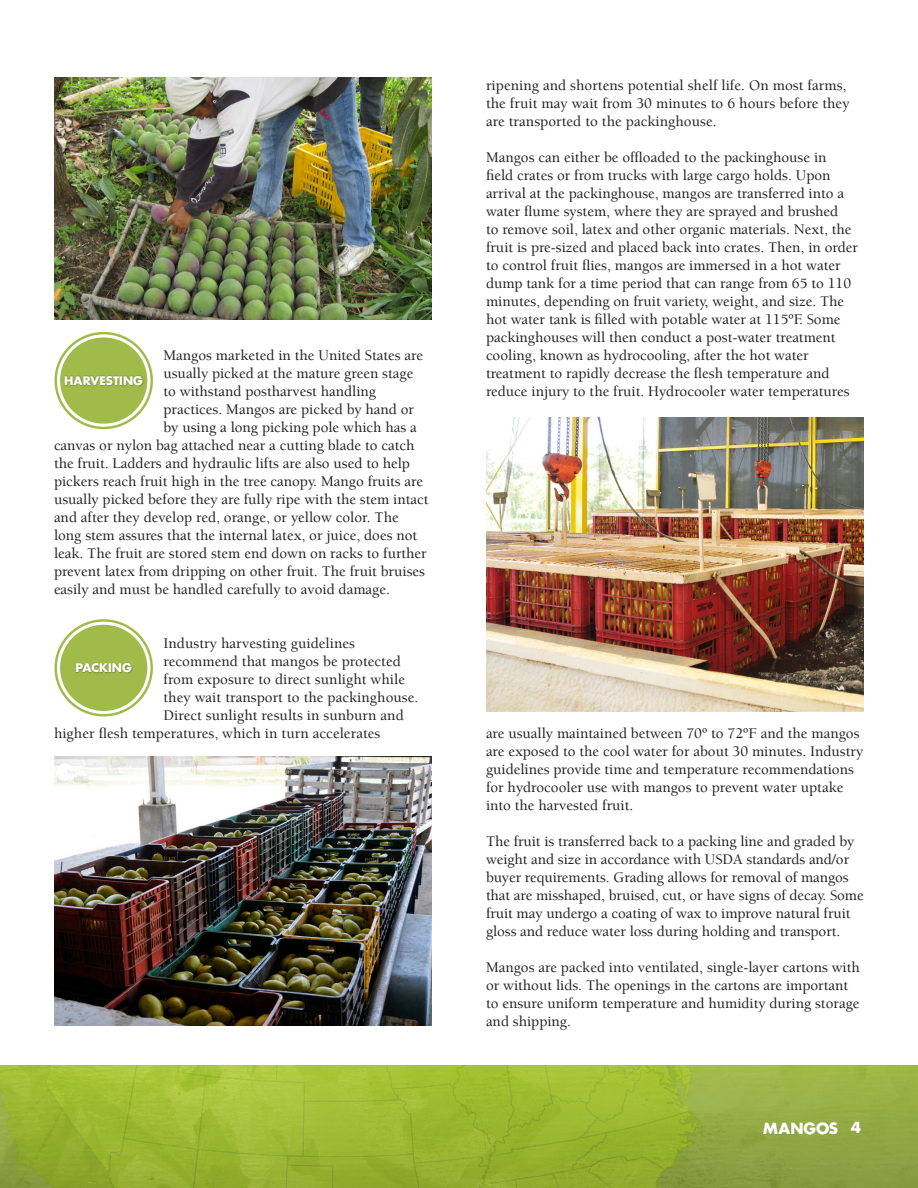
<style>
.page{position:relative;width:918px;height:1188px;background:#fff}
.page>*{position:absolute;margin:0;border:0;box-sizing:border-box;transform-origin:0 0}
.Body_Copy{font:500 15px/18px "Berkeley UC Davis";color:#231f20}
.t1{font:700 15px "Futura UC Davis";color:#fff}
.t2{font:700 11.55px "Futura UC Davis";color:#fff}
</style>
<div class="page">
<img style="left:54px;top:78px;width:378px;height:242px">
<div style="left:60px;top:337px;width:87px;height:87px;background:#a0bb4a;border-radius:50%"></div>
<div style="left:54px;top:332px;width:99px;height:97px;border:2px solid #a0bb4a;border-radius:50%"></div>
<img style="left:64px;top:375px;width:80px;height:12px">
<div style="left:60px;top:625px;width:87px;height:86px;background:#a0bb4a;border-radius:50%"></div>
<div style="left:54px;top:619px;width:99px;height:98px;border:2px solid #a0bb4a;border-radius:50%"></div>
<img style="left:75px;top:663px;width:58px;height:11px">
<img style="left:54px;top:756px;width:378px;height:270px">
<img style="left:704px;top:1066px;width:214px;height:122px">
<svg style="left:0;top:1066px;width:704px;height:122px;background:#9bb633"></svg>
<img style="left:486px;top:418px;width:378px;height:293px">
<p class="Body_Copy" style="left:163px;top:346px;width:261px">Mangos marketed in the United States are</p>
<p class="Body_Copy" style="left:163px;top:364px;width:251px">usually picked at the mature green stage</p>
<p class="Body_Copy" style="left:163px;top:382px;width:214px">to withstand postharvest handling</p>
<p class="Body_Copy" style="left:163px;top:400px;width:252px">practices. Mangos are picked by hand or</p>
<p class="Body_Copy" style="left:163px;top:418px;width:255px">by using a long picking pole which has a</p>
<p class="Body_Copy" style="left:54px;top:436px;width:362px">canvas or nylon bag attached near a cutting blade to catch</p>
<p class="Body_Copy" style="left:54px;top:454px;width:358px">the fruit. Ladders and hydraulic lifts are also used to help</p>
<p class="Body_Copy" style="left:54px;top:472px;width:371px">pickers reach fruit high in the tree canopy. Mango fruits are</p>
<p class="Body_Copy" style="left:54px;top:490px;width:376px">usually picked before they are fully ripe with the stem intact</p>
<p class="Body_Copy" style="left:54px;top:508px;width:346px">and after they develop red, orange, or yellow color. The</p>
<p class="Body_Copy" style="left:54px;top:526px;width:365px">long stem assures that the internal latex, or juice, does not</p>
<p class="Body_Copy" style="left:54px;top:544px;width:374px">leak. The fruit are stored stem end down on racks to further</p>
<p class="Body_Copy" style="left:54px;top:562px;width:373px">prevent latex from dripping on other fruit. The fruit bruises</p>
<p class="Body_Copy" style="left:54px;top:580px;width:337px">easily and must be handled carefully to avoid damage.</p>
<p class="t2" style="left:64px;top:373px;width:80px">HARVESTING</p>
<p class="Body_Copy" style="left:163px;top:634px;width:193px">Industry harvesting guidelines</p>
<p class="Body_Copy" style="left:163px;top:652px;width:239px">recommend that mangos be protected</p>
<p class="Body_Copy" style="left:163px;top:670px;width:243px">from exposure to direct sunlight while</p>
<p class="Body_Copy" style="left:163px;top:688px;width:256px">they wait transport to the packinghouse.</p>
<p class="Body_Copy" style="left:163px;top:706px;width:242px">Direct sunlight results in sunburn and</p>
<p class="Body_Copy" style="left:54px;top:724px;width:328px">higher flesh temperatures, which in turn accelerates</p>
<p class="t2" style="left:75px;top:660px;width:58px">PACKING</p>
<p class="Body_Copy" style="left:486px;top:76px;width:365px">ripening and shortens potential shelf life. On most farms, the fruit may wait from 30 minutes to 6 hours before they are transported to the packinghouse.</p>
<p class="Body_Copy" style="left:486px;top:148px;width:374px">Mangos can either be offloaded to the packinghouse in<br>field crates or from trucks with large cargo holds. Upon arrival at the packinghouse, mangos are transferred into a water flume system, where they are sprayed and brushed<br>to remove soil, latex and other organic materials. Next, the fruit is pre-sized and placed back into crates. Then, in order to control fruit flies, mangos are immersed in a hot water dump tank for a time period that can range from 65 to 110 minutes, depending on fruit variety, weight, and size. The hot water tank is filled with potable water at 115ºF. Some packinghouses will then conduct a post-water treatment cooling, known as hydrocooling, after the hot water treatment to rapidly decrease the flesh temperature and reduce injury to the fruit. Hydrocooler water temperatures</p>
<p class="Body_Copy" style="left:486px;top:724px;width:379px">are usually maintained between 70º to 72ºF and the mangos are exposed to the cool water for about 30 minutes. Industry guidelines provide time and temperature recommendations for hydrocooler use with mangos to prevent water uptake into the harvested fruit.</p>
<p class="Body_Copy" style="left:486px;top:832px;width:379px">The fruit is transferred back to a packing line and graded by weight and size in accordance with USDA standards and/or buyer requirements. Grading allows for removal of mangos that are misshaped, bruised, cut, or have signs of decay. Some fruit may undergo a coating of wax to improve natural fruit gloss and reduce water loss during holding and transport.</p>
<p class="Body_Copy" style="left:486px;top:958px;width:375px">Mangos are packed into ventilated, single-layer cartons with or without lids. The openings in the cartons are important to ensure uniform temperature and humidity during storage and shipping.</p>
<p class="t1" style="left:763px;top:1118px;width:99px">MANGOS 4</p>
</div>
